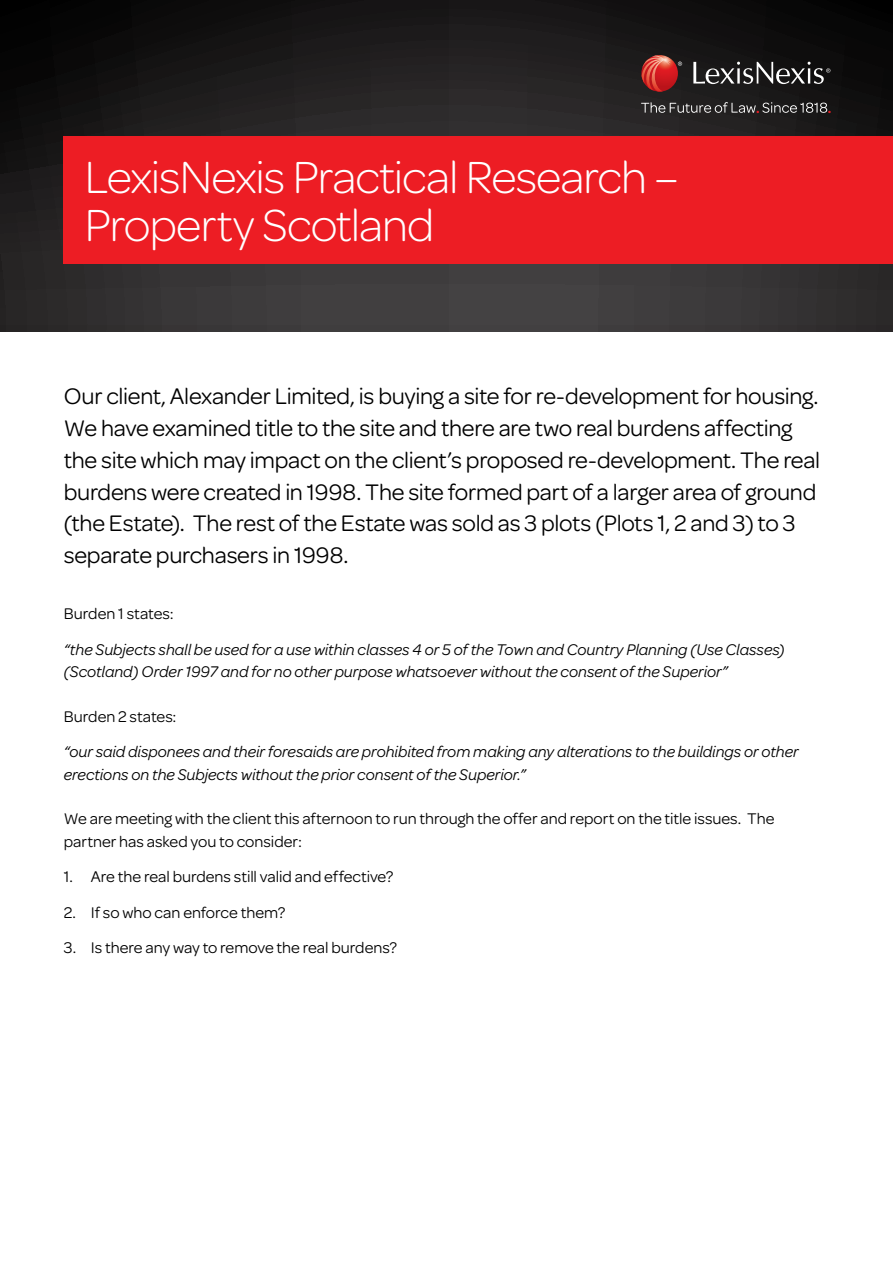
<style>
.page{position:relative;width:893px;height:1263px;background:#fff}
.page>*{position:absolute;margin:0;border:0;box-sizing:border-box;transform-origin:0 0}
.t1{font:300 48px/48px "Omnes";letter-spacing:-.02em;color:#fff}
.t2{font:24px/31.8px "Omnes";letter-spacing:-.01em;color:#000}
.t3{font:italic 16.5px/22.8px "Omnes";color:#000}
.t4{font:16.5px/22.8px "Omnes";color:#000}
</style>
<div class="page">
<svg style="left:0;top:0;width:893px;height:332px;background:#242222"></svg>
<div style="left:64px;top:136px;width:829px;height:128px;background:#ed1d24"></div>
<svg style="left:641px;top:102px;width:190px;height:11px;background:#4d4b4b"></svg>
<svg style="left:641px;top:55px;width:37px;height:37px"></svg>
<svg style="left:642px;top:55px;width:29px;height:37px"></svg>
<svg style="left:678px;top:62px;width:4px;height:4px"></svg>
<svg style="left:693px;top:62px;width:137px;height:22px;background:#4c4b4b"></svg>
<h1 class="t1" style="left:85px;top:151px;width:595px">LexisNexis Practical Research –<br>Property Scotland</h1>
<p class="t2" style="left:64px;top:379px;width:758px">Our client, Alexander Limited, is buying a site for re-development for housing.<br>We have examined title to the site and there are two real burdens affecting the site which may impact on the client’s proposed re-development. The real burdens were created in 1998. The site formed part of a larger area of ground (the Estate). The rest of the Estate was sold as 3 plots (Plots 1, 2 and 3) to 3 separate purchasers in 1998.</p>
<p class="t4" style="left:64px;top:601px;width:111px">Burden 1 states:</p>
<p class="t3" style="left:64px;top:637px;width:722px">“the Subjects shall be used for a use within classes 4 or 5 of the Town and Country Planning (Use Classes) (Scotland) Order 1997 and for no other purpose whatsoever without the consent of the Superior”</p>
<p class="t4" style="left:64px;top:704px;width:114px">Burden 2 states:</p>
<p class="t3" style="left:64px;top:739px;width:737px">“our said disponees and their foresaids are prohibited from making any alterations to the buildings or other erections on the Subjects without the prior consent of the Superior.”</p>
<p class="t4" style="left:64px;top:806px;width:712px">We are meeting with the client this afternoon to run through the offer and report on the title issues. The partner has asked you to consider:</p>
<p class="t4" style="left:64px;top:864px;width:331px">1. Are the real burdens still valid and effective?</p>
<p class="t4" style="left:64px;top:900px;width:223px">2. If so who can enforce them?</p>
<p class="t4" style="left:64px;top:936px;width:335px">3. Is there any way to remove the real burdens?</p>
</div>
